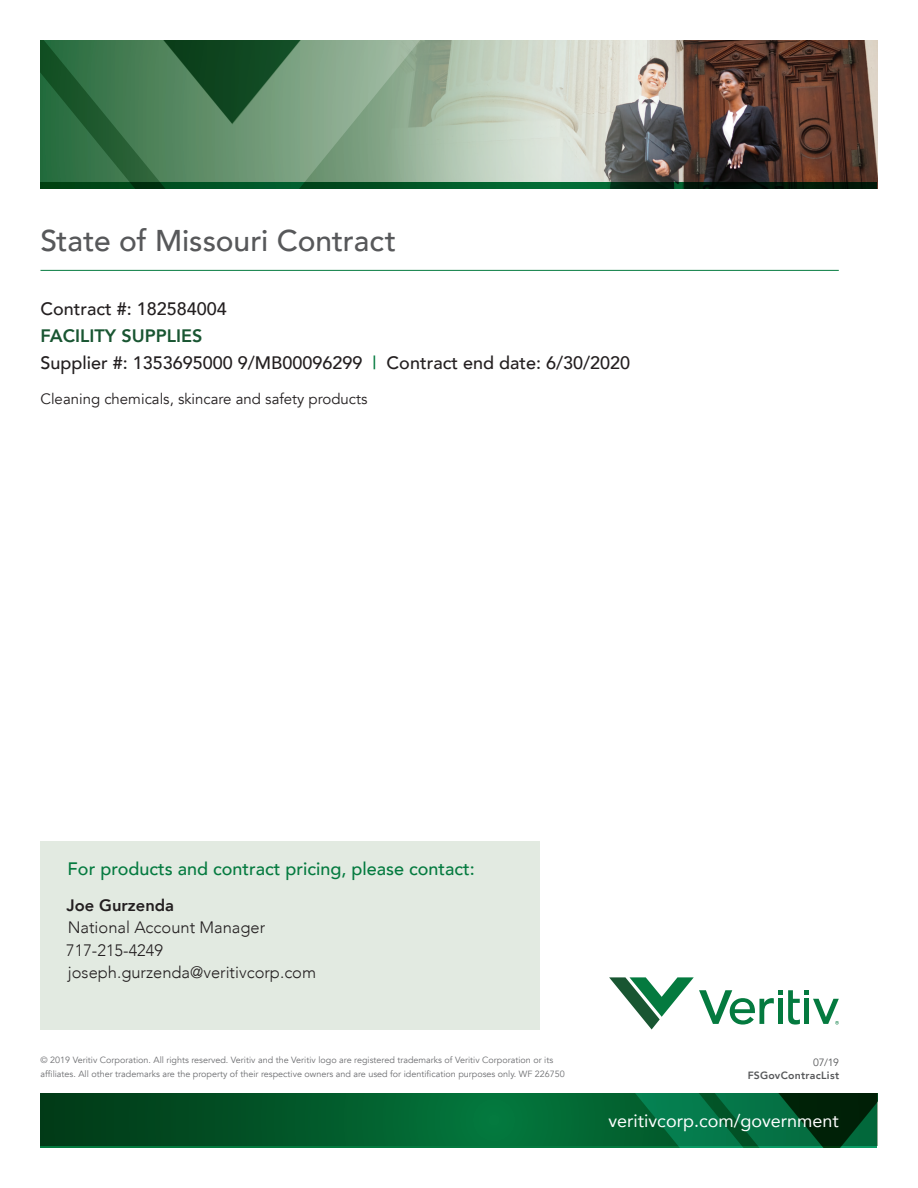
<style>
.page{position:relative;width:918px;height:1188px;background:#fff}
.page>*{position:absolute;margin:0;border:0;box-sizing:border-box;transform-origin:0 0}
.t1{font:500 30px "Avenir";letter-spacing:-.005em;color:#57585a}
.t2{font:500 18px/27px "Avenir";color:#231f20}
.t3{font:500 18px "Avenir";color:#047a3f}
.t4{font:18px "Avenir";color:#fff}
.t5{font:300 16.5px/22.5px "Avenir";color:#231f20}
.t6{font:800 16.5px "Avenir";color:#231f20}
.t7{font:15px "Avenir";color:#231f20}
.t8{font:800 10.5px "Avenir";letter-spacing:.025em;color:#57585a}
.t9{font:10.5px "Avenir";color:#57585a}
.t10{font:9px/13.5px "Avenir";color:#6c6d70}
.s1{font-weight:800;color:#195632}
.s2{color:#047a3f}
</style>
<div class="page">
<hr style="left:40px;top:270px;width:799px;height:1px;background:#047a3f">
<div style="left:40px;top:1093px;width:838px;height:55px;background:#047a3f"></div>
<svg style="left:40px;top:1093px;width:588px;height:53px"></svg>
<svg style="left:628px;top:1093px;width:250px;height:55px"></svg>
<div style="left:40px;top:841px;width:500px;height:189px;background:#e2eae1"></div>
<svg style="left:609px;top:977px;width:230px;height:52px"></svg>
<img style="left:467px;top:40px;width:411px;height:142px">
<svg style="left:467px;top:182px;width:411px;height:7px;background:#013519"></svg>
<svg style="left:348px;top:40px;width:119px;height:149px;background:#8eab91"></svg>
<svg style="left:40px;top:40px;width:308px;height:149px;background:#467a54"></svg>
<h1 class="t1" style="left:40px;top:214px;width:357px">State of Missouri Contract</h1>
<h2 class="t2" style="left:40px;top:294px;width:188px">Contract #: 182584004</h2>
<h2 class="t2" style="left:40px;top:321px;width:591px"><span class="s1">FACILITY SUPPLIES<br></span>Supplier #: 1353695000 9/MB00096299 <span class="s2">|</span> Contract end date: 6/30/2020</h2>
<h3 class="t7" style="left:40px;top:389px;width:328px">Cleaning chemicals, skincare and safety products</h3>
<h2 class="t3" style="left:68px;top:853px;width:409px">For products and contract pricing, please contact:</h2>
<h3 class="t6" style="left:67px;top:892px;width:109px">Joe Gurzenda</h3>
<h3 class="t5" style="left:66px;top:917px;width:251px">National Account Manager<br>717-215-4249 joseph.gurzenda@veritivcorp.com</h3>
<p class="t10" style="left:40px;top:1054px;width:526px">© 2019 Veritiv Corporation. All rights reserved. Veritiv and the Veritiv logo are registered trademarks of Veritiv Corporation or its affiliates. All other trademarks are the property of their respective owners and are used for identification purposes only. WF 226750</p>
<p class="t9" style="left:813px;top:1056px;width:28px">07/19</p>
<p class="t8" style="left:748px;top:1067px;width:93px">FSGovContracList</p>
<h2 class="t4" style="left:609px;top:1106px;width:232px">veritivcorp.com/government</h2>
</div>
